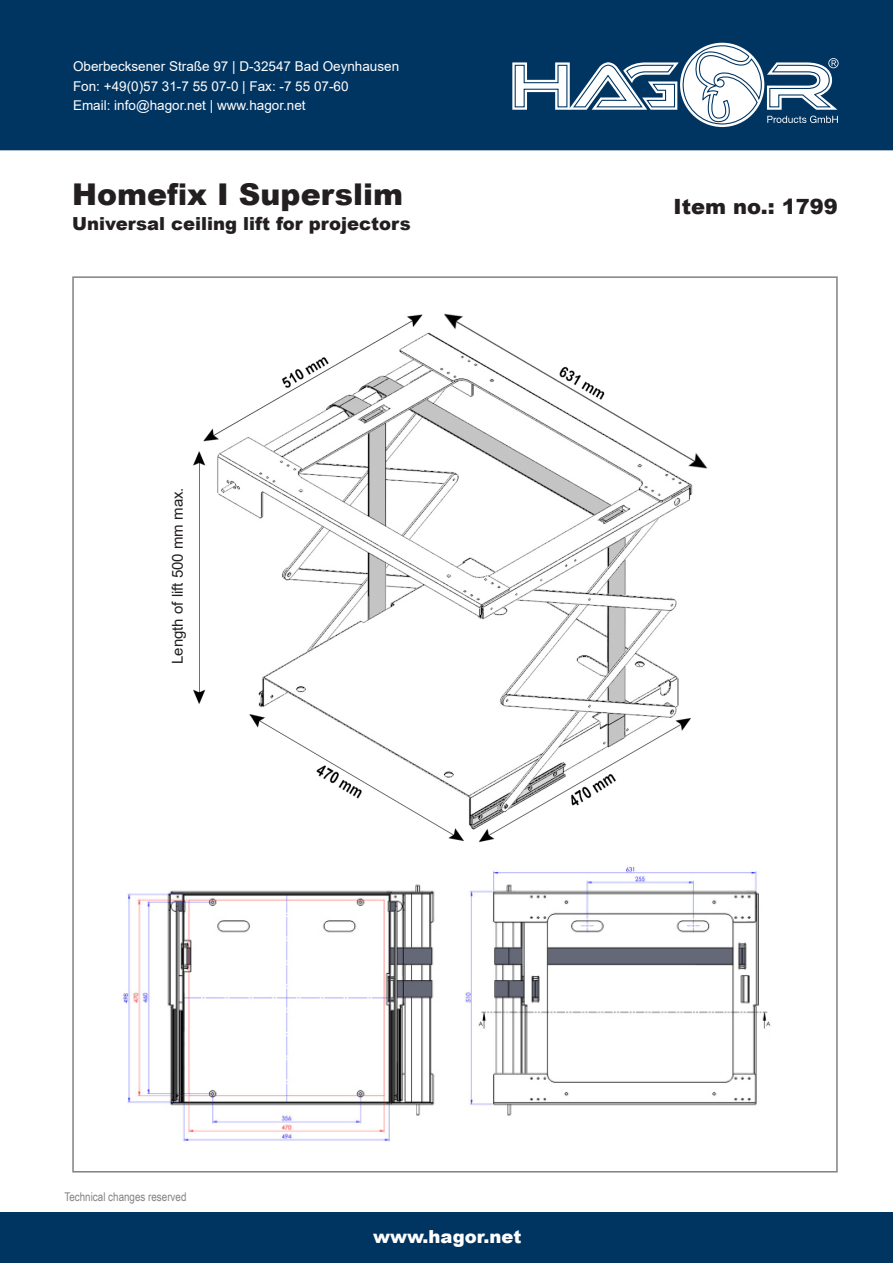
<style>
.page{position:relative;width:893px;height:1263px;background:#fff}
.page>*{position:absolute;margin:0;border:0;box-sizing:border-box;transform-origin:0 0}
.t1{font:900 30px "Arial";color:#231f20}
.t2{font:900 21px "Arial";color:#231f20}
.t3{font:900 18px "Arial";color:#231f20}
.t4{font:900 18px "Arial";color:#fff}
.t5{font:15px "Arial";color:#231f20}
.t6{font:13.5px/19.5px "Arial";color:#fff}
.t7{font:12px "Arial Narrow";color:#808285}
</style>
<div class="page">
<div style="left:0;top:1213px;width:893px;height:50px;background:#003562"></div>
<div style="left:0;top:0;width:893px;height:150px;background:#003562"></div>
<svg style="left:502px;top:39px;width:358px;height:93px"></svg>
<img style="left:193px;top:313px;width:515px;height:530px">
<img style="left:123px;top:865px;width:648px;height:277px">
<div style="left:161px;top:480px;width:33px;height:191px;background:#fff"></div>
<p class="t6" style="left:73px;top:57px;width:328px">Oberbecksener Straße 97 | D-32547 Bad Oeynhausen<br>Fon: +49(0)57 31-7 55 07-0 | Fax: -7 55 07-60<br>Email: info@hagor.net | www.hagor.net</p>
<h1 class="t1" style="left:72px;top:172px;width:332px">Homefix I Superslim</h1>
<h3 class="t3" style="left:72px;top:211px;width:340px">Universal ceiling lift for projectors</h3>
<p class="t5" style="left:167px;top:664px;width:178px;rotate:-90deg">Length of lift 500 mm max.</p>
<h2 class="t2" style="left:673px;top:191px;width:166px">Item no.: 1799</h2>
<p class="t7" style="left:65px;top:1188px;width:123px">Technical changes reserved</p>
<h3 class="t4" style="left:373px;top:1223px;width:150px">www.hagor.net</h3>
</div>
